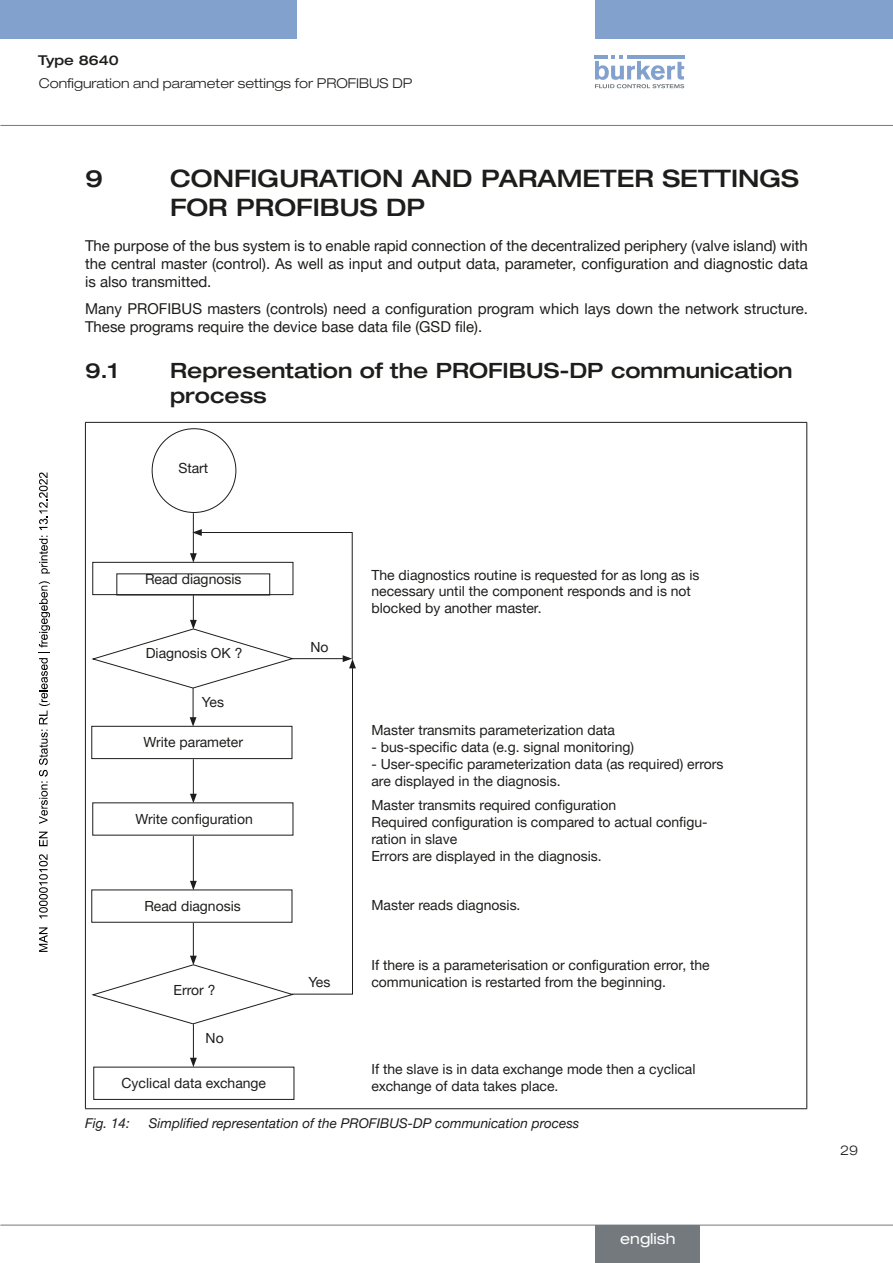
<style>
.page{position:relative;width:893px;height:1263px;background:#fff}
.page>*{position:absolute;margin:0;border:0;box-sizing:border-box;transform-origin:0 0}
.t1{font:500 expanded 24px/28.8px "Helvetica Neue LTW1 G";color:#1d1d1b}
.t2{font:500 expanded 21px/25.2px "Helvetica Neue LTW1 G";color:#1d1d1b}
.t3{font:15px/18px "Helvetica Neue LTW1 G";color:#1d1d1b;text-align:justify}
.t4{font:expanded 15px "Helvetica Neue LTW1 G";color:#fff}
.t5{font:13.95px/16.8px "Helvetica Neue LTW1 G";color:#1d1d1b}
.t6{font:italic 13.5px "Helvetica Neue LTW1 G";color:#1d1d1b}
.t7{font:300 expanded 13.5px "Helvetica Neue LTW1 G";color:#1d1d1b}
.t8{font:500 expanded 13.5px "Helvetica Neue LTW1 G";color:#1d1d1b}
</style>
<div class="page">
<div style="left:0;top:0;width:297px;height:38px;background:#82a2cd"></div>
<div style="left:595px;top:0;width:298px;height:38px;background:#82a2cd"></div>
<svg style="left:595px;top:55px;width:89px;height:33px"></svg>
<hr style="left:0;top:125px;width:893px;height:1px;background:#73797d">
<hr style="left:85px;top:422px;width:722px;height:1px;background:#1d1d1b">
<hr style="left:85px;top:423px;width:1px;height:685px;background:#1d1d1b">
<hr style="left:806px;top:423px;width:1px;height:685px;background:#1d1d1b">
<hr style="left:85px;top:1108px;width:722px;height:1px;background:#1d1d1b">
<div style="left:93px;top:1067px;width:201px;height:33px;border:1px solid #1d1d1b"></div>
<hr style="left:193px;top:513px;width:1px;height:43px;background:#1d1d1b">
<svg style="left:91px;top:529px;width:265px;height:495px"></svg>
<hr style="left:193px;top:1024px;width:1px;height:36px;background:#1d1d1b">
<svg style="left:190px;top:1058px;width:7px;height:9px"></svg>
<hr style="left:0;top:1225px;width:893px;height:1px;background:#73797d">
<div style="left:596px;top:1225px;width:104px;height:38px;background:#73797d"></div>
<svg style="left:39px;top:927px;width:9px;height:25px"></svg>
<svg style="left:39px;top:854px;width:9px;height:64px"></svg>
<svg style="left:39px;top:832px;width:9px;height:14px"></svg>
<svg style="left:39px;top:581px;width:11px;height:243px"></svg>
<svg style="left:39px;top:536px;width:11px;height:37px"></svg>
<svg style="left:39px;top:472px;width:9px;height:58px"></svg>
<p class="t8" style="left:38px;top:51px;width:82px">Type 8640</p>
<p class="t7" style="left:39px;top:75px;width:375px">Configuration and parameter settings for PROFIBUS DP</p>
<h1 class="t1" style="left:85px;top:164px;width:19px">9</h1>
<h1 class="t1" style="left:170px;top:164px;width:630px">CONFIGURATION AND PARAMETER SETTINGS<br>FOR PROFIBUS DP</h1>
<p class="t3" style="left:85px;top:237px;width:724px">The purpose of the bus system is to enable rapid connection of the decentralized periphery (valve island) with the central master (control). As well as input and output data, parameter, configuration and diagnostic data is also transmitted.</p>
<p class="t3" style="left:85px;top:299px;width:724px">Many PROFIBUS masters (controls) need a configuration program which lays down the network structure.<br>These programs require the device base data file (GSD file).</p>
<h2 class="t2" style="left:85px;top:357px;width:35px">9.1</h2>
<h2 class="t2" style="left:170px;top:357px;width:624px">Representation of the PROFIBUS-DP communication process</h2>
<p class="t5" style="left:178px;top:459px;width:32px">Start</p>
<p class="t5" style="left:145px;top:571px;width:98px">Read diagnosis</p>
<p class="t5" style="left:146px;top:645px;width:98px">Diagnosis OK ?</p>
<p class="t5" style="left:202px;top:693px;width:24px">Yes</p>
<p class="t5" style="left:144px;top:734px;width:101px">Write parameter</p>
<p class="t5" style="left:135px;top:811px;width:119px">Write configuration</p>
<p class="t5" style="left:144px;top:898px;width:98px">Read diagnosis</p>
<p class="t5" style="left:174px;top:981px;width:43px">Error ?</p>
<p class="t5" style="left:206px;top:1030px;width:20px">No</p>
<p class="t5" style="left:122px;top:1075px;width:146px">Cyclical data exchange</p>
<p class="t5" style="left:310px;top:638px;width:20px">No</p>
<p class="t5" style="left:308px;top:973px;width:24px">Yes</p>
<p class="t5" style="left:371px;top:566px;width:330px">The diagnostics routine is requested for as long as is necessary until the component responds and is not blocked by another master.</p>
<p class="t5" style="left:371px;top:722px;width:245px">Master transmits parameterization data</p>
<p class="t5" style="left:371px;top:738px;width:264px">- bus-specific data (e.g. signal monitoring)</p>
<p class="t5" style="left:371px;top:755px;width:353px">- User-specific parameterization data (as required) errors are displayed in the diagnosis.</p>
<p class="t5" style="left:371px;top:797px;width:338px">Master transmits required configuration<br>Required configuration is compared to actual configu&shy;ration in slave<br>Errors are displayed in the diagnosis.</p>
<p class="t5" style="left:371px;top:897px;width:151px">Master reads diagnosis.</p>
<p class="t5" style="left:371px;top:957px;width:340px">If there is a parameterisation or configuration error, the communication is restarted from the beginning.</p>
<p class="t5" style="left:371px;top:1061px;width:326px">If the slave is in data exchange mode then a cyclical exchange of data takes place.</p>
<p class="t6" style="left:85px;top:1115px;width:46px">Fig. 14:</p>
<p class="t6" style="left:149px;top:1115px;width:432px">Simplified representation of the PROFIBUS-DP communication process</p>
<p class="t4" style="left:620px;top:1229px;width:57px">english</p>
<p class="t7" style="left:840px;top:1142px;width:20px">29</p>
</div>
